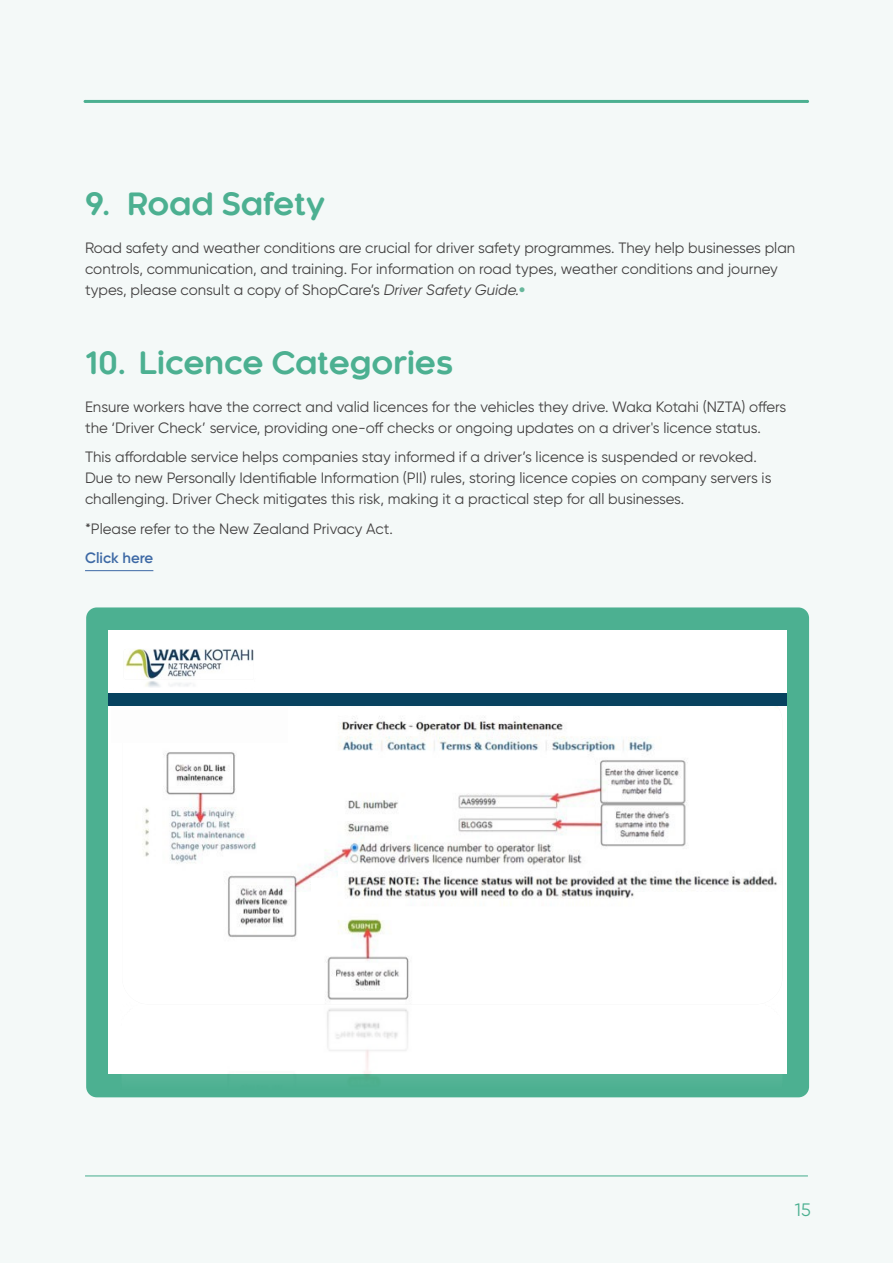
<style>
.page{position:relative;width:893px;height:1263px;background:#f4f9f8}
.page>*{position:absolute;margin:0;border:0;box-sizing:border-box;transform-origin:0 0}
.SUB_1{font:700 30px "Kaleko 105 Round";color:#4cb091}
.t1{font:18px "Gilroy";color:#4cb091}
.Body{font:15px/21px "Gilroy";color:#434141}
.t2{font:600 15px "Gilroy";color:#3d69a5}
.s1{font-style:italic}
.s2{font-weight:900;color:#67b79b}
</style>
<div class="page">
<hr style="left:85px;top:100px;width:723px;height:3px;background:#4cb091">
<hr style="left:85px;top:1175px;width:723px;height:1px;background:#4cb091">
<hr style="left:85px;top:570px;width:68px;height:1px;background:#3d69a5">
<div style="left:86px;top:607px;width:723px;height:490px;background:#4cb091;border-radius:11px"></div>
<div style="left:108px;top:630px;width:679px;height:444px;background:#fff"></div>
<img style="left:121px;top:1008px;width:663px;height:90px">
<img style="left:143px;top:706px;width:635px;height:294px">
<div style="left:111px;top:706px;width:177px;height:36px;background:#fdfdfd"></div>
<div style="left:121px;top:693px;width:661px;height:13px;background:#07425f"></div>
<img style="left:145px;top:681px;width:46px;height:6px">
<img style="left:125px;top:649px;width:129px;height:31px">
<div style="left:108px;top:694px;width:679px;height:12px;background:#07425f"></div>
<p class="SUB_1" style="left:85px;top:187px;width:241px">9. Road Safety</p>
<p class="Body" style="left:85px;top:237px;width:712px">Road safety and weather conditions are crucial for driver safety programmes. They help businesses plan controls, communication, and training. For information on road types, weather conditions and journey types, please consult a copy of ShopCare’s <span class="s1">Driver Safety Guide.</span><span class="s2">•</span></p>
<p class="SUB_1" style="left:85px;top:345px;width:370px">10. Licence Categories</p>
<p class="Body" style="left:85px;top:396px;width:703px">Ensure workers have the correct and valid licences for the vehicles they drive. Waka Kotahi (NZTA) offers the ‘Driver Check’ service, providing one-off checks or ongoing updates on a driver's licence status.</p>
<p class="Body" style="left:85px;top:446px;width:688px">This affordable service helps companies stay informed if a driver’s licence is suspended or revoked.<br>Due to new Personally Identifiable Information (PII) rules, storing licence copies on company servers is challenging. Driver Check mitigates this risk, making it a practical step for all businesses.</p>
<p class="Body" style="left:85px;top:518px;width:309px">*Please refer to the New Zealand Privacy Act.</p>
<p class="t2" style="left:85px;top:549px;width:70px">Click here</p>
<p class="t1" style="left:795px;top:1199px;width:17px">15</p>
</div>
